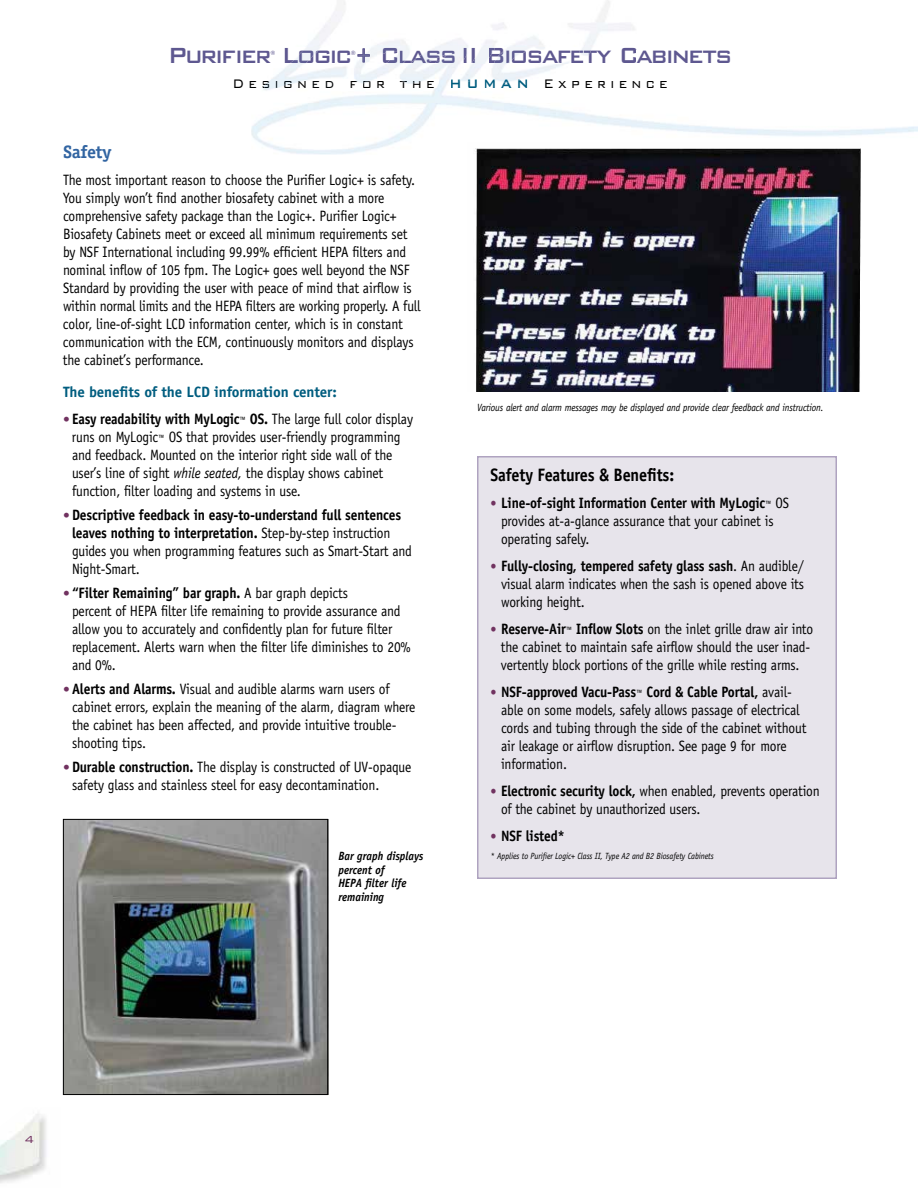
<style>
.page{position:relative;width:918px;height:1188px;background:#fff}
.page>*{position:absolute;margin:0;border:0;box-sizing:border-box;transform-origin:0 0}
.t1{font:500 29.25px "Bank Gothic BT";letter-spacing:-.07em;color:#5e5890;scale:.88 1}
.t2{font:700 18px "Officina Sans";letter-spacing:-.01em;color:#000;scale:.9 1}
.t3{font:700 18px "Officina Serif";letter-spacing:-.015em;color:#3265a2}
.t4{font:300 16.5px "Bank Gothic BT";letter-spacing:.3em;color:#000;scale:.88 1}
.t5{font:15px/18px "Officina Sans";letter-spacing:-.01em;color:#000;scale:.9 1}
.t6{font:700 15px "Officina Sans";letter-spacing:-.01em;color:#005d7f}
.t7{font:700 15px "Officina Sans";letter-spacing:-.01em;color:#000;scale:.9 1}
.t8{font:300 13.5px "Bank Gothic BT";color:#713260}
.t9{font:italic 700 12px/13.5px "Officina Sans";color:#000;scale:.9 1}
.t10{font:italic 10.5px "Officina Sans";letter-spacing:-.015em;color:#000;scale:.9 1}
.t11{font:italic 9px "Officina Sans";letter-spacing:-.01em;color:#000;scale:.9 1}
.t12{font:500 6px "Bank Gothic BT";color:#5e5890}
.s1{color:#5f5d94}
.s2{font-size:22.5px}
.s3{color:#605d94}
.s4{color:#615c93}
.s5{color:#010101}
.s6{color:#030d14}
.s7{color:#070a0c}
.s8{font-weight:500;color:#056084}
.s9{font-weight:500;color:#005d7f}
.s10{font-weight:500;color:#066083}
.s11{font-size:13.5px;color:#713260}
.s12{font-weight:700}
.s13{font-size:10.5px}
.s14{font-style:italic}
.s15{font-weight:700;font-size:10.5px}
.s16{font-weight:400;font-size:13.5px;color:#713260}
</style>
<div class="page">
<img style="left:0;top:1114px;width:46px;height:69px">
<img style="left:251px;top:0;width:667px;height:154px">
<svg style="left:251px;top:51px;width:4px;height:12px"></svg>
<img style="left:257px;top:51px;width:14px;height:12px">
<svg style="left:271px;top:50px;width:4px;height:5px"></svg>
<img style="left:285px;top:48px;width:50px;height:15px">
<svg style="left:338px;top:48px;width:32px;height:15px"></svg>
<img style="left:383px;top:48px;width:14px;height:15px">
<img style="left:400px;top:51px;width:55px;height:12px">
<img style="left:464px;top:48px;width:147px;height:15px">
<img style="left:622px;top:48px;width:14px;height:15px">
<img style="left:637px;top:51px;width:65px;height:12px">
<svg style="left:703px;top:51px;width:27px;height:12px"></svg>
<img style="left:251px;top:79px;width:188px;height:9px">
<img style="left:451px;top:79px;width:76px;height:9px">
<img style="left:533px;top:79px;width:134px;height:9px">
<div style="left:478px;top:457px;width:358px;height:421px;background:#e7e4eb"></div>
<div style="left:477px;top:456px;width:360px;height:423px;border:2px solid #afa3c0"></div>
<img style="left:468px;top:143px;width:392px;height:249px">
<img style="left:65px;top:821px;width:261px;height:272px">
<div style="left:63px;top:819px;width:265px;height:276px;border:1px solid #000"></div>
<h1 class="t1" style="left:168px;top:36px;width:643px">Purifier Lo<span class="s1">g</span>ic <span class="s2">+</span> <span class="s1">Cla</span>s<span class="s1">s</span> <span class="s3">I</span>I <span class="s1">Bi</span><span class="s3">o</span>s<span class="s4">a</span>fe<span class="s1">t</span>y Cabinets</h1>
<p class="t4" style="left:232px;top:73px;width:496px">De<span class="s5">si</span><span class="s6">gn</span><span class="s7">ed</span> f<span class="s6">o</span>r t<span class="s6">h</span>e <span class="s8">HU</span><span class="s9">MA</span><span class="s10">N</span> Experience</p>
<p class="t12" style="left:270px;top:49px;width:6px">®</p>
<p class="t12" style="left:351px;top:49px;width:6px">®</p>
<p class="t3" style="left:63px;top:145px;width:50px">Safety</p>
<p class="t5" style="left:63px;top:172px;width:399px">The most important reason to choose the Purifier Logic+ is safety.<br>You simply won’t find another biosafety cabinet with a more comprehensive safety package than the Logic+. Purifier Logic+ Biosafety Cabinets meet or exceed all minimum requirements set by NSF International including 99.99% efficient HEPA filters and nominal inflow of 105 fpm. The Logic+ goes well beyond the NSF Standard by providing the user with peace of mind that airflow is within normal limits and the HEPA filters are working properly. A full color, line-of-sight LCD information center, which is in constant communication with the ECM, continuously monitors and displays the cabinet’s performance.</p>
<p class="t6" style="left:63px;top:386px;width:275px">The benefits of the LCD information center:</p>
<p class="t5" style="left:72px;top:411px;width:380px;text-indent:-9px"><span class="s11">•</span> <span class="s12">Easy readability with MyLogic</span><span class="s13">™</span> <span class="s12">OS.</span> The large full color display runs on MyLogic<span class="s13">™</span> OS that provides user-friendly programming and feedback. Mounted on the interior right side wall of the user’s line of sight <span class="s14">while seated,</span> the display shows cabinet function, filter loading and systems in use.</p>
<p class="t5" style="left:72px;top:507px;width:379px;text-indent:-9px"><span class="s11">•</span> <span class="s12">Descriptive feedback in easy-to-understand full sentences leaves nothing to interpretation.</span> Step-by-step instruction guides you when programming features such as Smart-Start and Night-Smart.</p>
<p class="t5" style="left:72px;top:585px;width:378px;text-indent:-9px"><span class="s11">•</span> <span class="s12">“Filter Remaining” bar graph.</span> A bar graph depicts<br>percent of HEPA filter life remaining to provide assurance and allow you to accurately and confidently plan for future filter replacement. Alerts warn when the filter life diminishes to 20% and 0%.</p>
<p class="t5" style="left:72px;top:681px;width:383px;text-indent:-9px"><span class="s11">•</span> <span class="s12">Alerts and Alarms.</span> Visual and audible alarms warn users of cabinet errors, explain the meaning of the alarm, diagram where the cabinet has been affected, and provide intuitive trouble&shy;shooting tips.</p>
<p class="t5" style="left:72px;top:759px;width:379px;text-indent:-9px"><span class="s11">•</span> <span class="s12">Durable construction.</span> The display is constructed of UV-opaque safety glass and stainless steel for easy decontamination.</p>
<p class="t9" style="left:338px;top:851px;width:96px">Bar graph displays percent of<br>HEPA filter life remaining</p>
<p class="t10" style="left:477px;top:403px;width:387px">Various alert and alarm messages may be displayed and provide clear feedback and instruction.</p>
<p class="t2" style="left:491px;top:468px;width:206px">Safety Features &amp; Benefits:</p>
<p class="t5" style="left:501px;top:495px;width:322px;text-indent:-10px"><span class="s11">•</span> <span class="s12">Line-of-sight Information Center with MyLogic</span><span class="s15">™</span> OS provides at-a-glance assurance that your cabinet is operating safely.</p>
<p class="t5" style="left:501px;top:558px;width:338px;text-align:justify;text-indent:-11px"><span class="s11">•</span> <span class="s12">Fully-closing, tempered safety glass sash</span>. An audible/ visual alarm indicates when the sash is opened above its working height.</p>
<p class="t5" style="left:491px;top:621px;width:360px;text-align:center"><span class="s11">•</span> <span class="s12">Reserve-Air</span><span class="s15">™</span> <span class="s12">Inflow Slots</span> on the inlet grille draw air into the cabinet to maintain safe airflow should the user inad&shy;vertently block portions of the grille while resting arms.</p>
<p class="t5" style="left:501px;top:684px;width:341px;text-indent:-11px"><span class="s11">•</span> <span class="s12">NSF-approved Vacu-Pass</span><span class="s15">™</span> <span class="s12">Cord &amp; Cable Portal,</span> avail&shy;able on some models, safely allows passage of electrical cords and tubing through the side of the cabinet without air leakage or airflow disruption. See page 9 for more information.</p>
<p class="t5" style="left:501px;top:783px;width:356px;text-indent:-11px"><span class="s11">•</span> <span class="s12">Electronic security lock,</span> when enabled, prevents operation of the cabinet by unauthorized users.</p>
<p class="t7" style="left:491px;top:830px;width:84px"><span class="s16">•</span> NSF listed*</p>
<p class="t11" style="left:491px;top:852px;width:250px">* Applies to Purifier Logic+ Class II, Type A2 and B2 Biosafety Cabinets</p>
<p class="t8" style="left:24px;top:1130px;width:12px">4</p>
</div>
